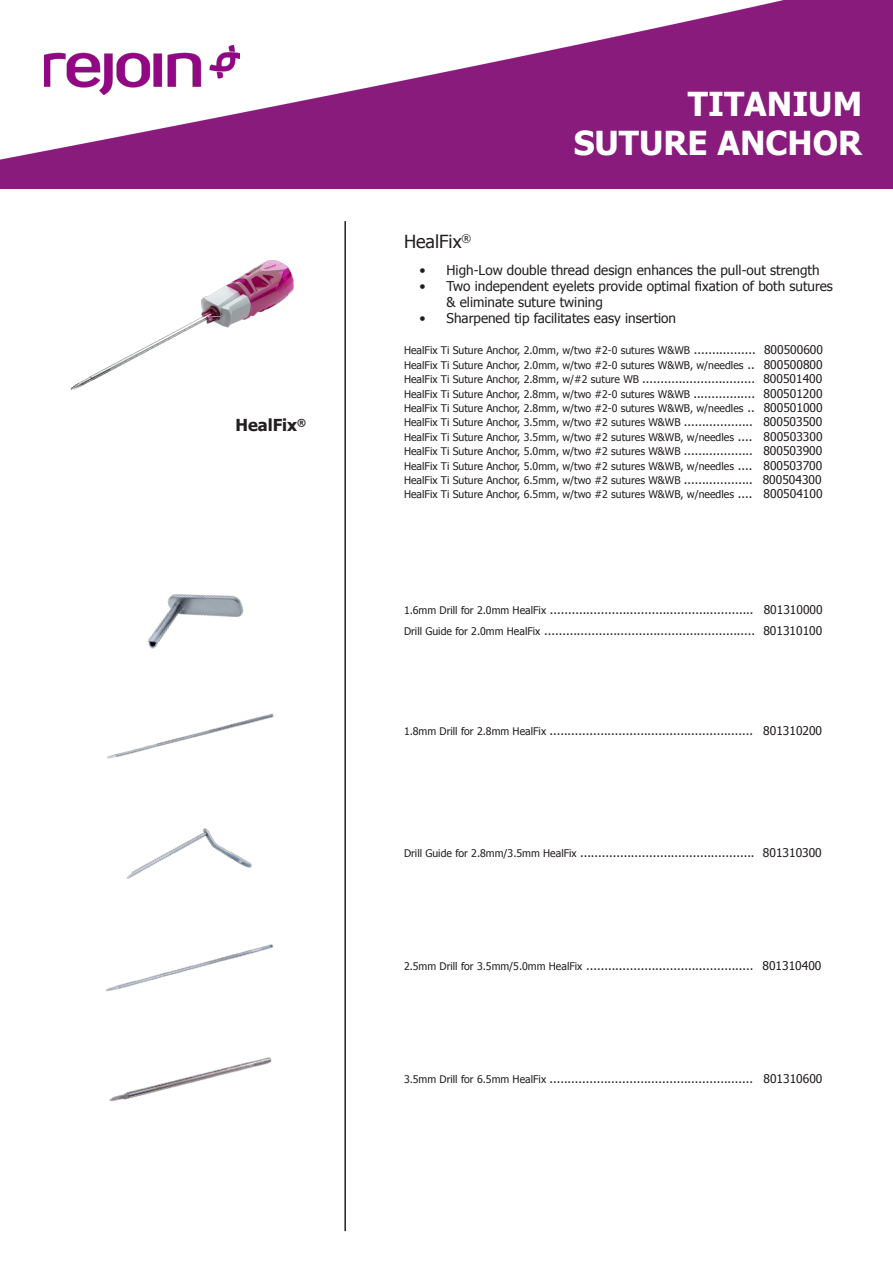
<style>
.page{position:relative;width:893px;height:1263px;background:#fff}
.page>*{position:absolute;margin:0;border:0;box-sizing:border-box;transform-origin:0 0}
.t1{font:700 33px "Tahoma";color:#fff}
.t2{font:18px "Tahoma";color:#231f20}
.t3{font:700 16.5px "Tahoma";color:#231f20}
.t4{font:13.5px/16.2px "Tahoma";color:#231f20}
.t5{font:12px "Tahoma";color:#231f20}
.t6{font:10.5px "Tahoma";color:#231f20}
.s1{font-size:12px}
.s2{font-size:10.5px}
</style>
<div class="page">
<img style="left:0;top:0;width:893px;height:189px">
<img style="left:44px;top:45px;width:196px;height:49px">
<hr style="left:344px;top:221px;width:2px;height:1010px;background:#231f20">
<img style="left:70px;top:259px;width:224px;height:131px">
<img style="left:147px;top:594px;width:97px;height:55px">
<img style="left:107px;top:713px;width:167px;height:46px">
<img style="left:126px;top:828px;width:126px;height:51px">
<img style="left:105px;top:944px;width:169px;height:48px">
<img style="left:109px;top:1057px;width:163px;height:45px">
<p class="t3" style="left:235px;top:414px;width:72px">HealFix<sup>®</sup></p>
<p class="t1" style="left:688px;top:80px;width:176px">TITANIUM</p>
<p class="t1" style="left:574px;top:120px;width:290px">SUTURE ANCHOR</p>
<p class="t2" style="left:404px;top:229px;width:69px">HealFix<sup>®</sup></p>
<p class="t4" style="left:419px;top:261px;width:402px">• High-Low double thread design enhances the pull-out strength</p>
<p class="t4" style="left:446px;top:277px;width:388px;text-indent:-27px">• Two independent eyelets provide optimal fixation of both sutures &amp; eliminate suture twining</p>
<p class="t4" style="left:419px;top:310px;width:258px">• Sharpened tip facilitates easy insertion</p>
<p class="t6" style="left:404px;top:343px;width:420px">HealFix Ti Suture Anchor, 2.0mm, w/two #2-0 sutures W&amp;WB <span class="s1">................. 800500600</span></p>
<p class="t6" style="left:404px;top:358px;width:420px">HealFix Ti Suture Anchor, 2.0mm, w/two #2-0 sutures W&amp;WB, w/needles <span class="s1">.. 800500800</span></p>
<p class="t6" style="left:404px;top:372px;width:420px">HealFix Ti Suture Anchor, 2.8mm, w/#2 suture WB <span class="s1">............................... 800501400</span></p>
<p class="t6" style="left:404px;top:387px;width:420px">HealFix Ti Suture Anchor, 2.8mm, w/two #2-0 sutures W&amp;WB <span class="s1">................. 800501200</span></p>
<p class="t6" style="left:404px;top:401px;width:420px">HealFix Ti Suture Anchor, 2.8mm, w/two #2-0 sutures W&amp;WB, w/needles <span class="s1">.. 800501000</span></p>
<p class="t6" style="left:404px;top:415px;width:420px">HealFix Ti Suture Anchor, 3.5mm, w/two #2 sutures W&amp;WB <span class="s1">................... 800503500</span></p>
<p class="t6" style="left:404px;top:430px;width:420px">HealFix Ti Suture Anchor, 3.5mm, w/two #2 sutures W&amp;WB, w/needles <span class="s1">.... 800503300</span></p>
<p class="t6" style="left:404px;top:444px;width:420px">HealFix Ti Suture Anchor, 5.0mm, w/two #2 sutures W&amp;WB <span class="s1">................... 800503900</span></p>
<p class="t6" style="left:404px;top:459px;width:420px">HealFix Ti Suture Anchor, 5.0mm, w/two #2 sutures W&amp;WB, w/needles <span class="s1">.... 800503700</span></p>
<p class="t6" style="left:404px;top:473px;width:419px">HealFix Ti Suture Anchor, 6.5mm, w/two #2 sutures W&amp;WB <span class="s1">................... 800504300</span></p>
<p class="t6" style="left:404px;top:487px;width:420px">HealFix Ti Suture Anchor, 6.5mm, w/two #2 sutures W&amp;WB, w/needles <span class="s1">.... 800504100</span></p>
<p class="t5" style="left:404px;top:601px;width:420px"><span class="s2">1.6mm Drill for 2.0mm HealFix</span> ........................................................ 801310000</p>
<p class="t5" style="left:404px;top:623px;width:420px"><span class="s2">Drill Guide for 2.0mm HealFix</span> .......................................................... 801310100</p>
<p class="t5" style="left:404px;top:723px;width:420px"><span class="s2">1.8mm Drill for 2.8mm HealFix</span> ........................................................ 801310200</p>
<p class="t5" style="left:404px;top:844px;width:419px"><span class="s2">Drill Guide for 2.8mm/3.5mm HealFix</span> ................................................ 801310300</p>
<p class="t5" style="left:404px;top:957px;width:419px"><span class="s2">2.5mm Drill for 3.5mm/5.0mm HealFix</span> .............................................. 801310400</p>
<p class="t5" style="left:404px;top:1071px;width:420px"><span class="s2">3.5mm Drill for 6.5mm HealFix</span> ........................................................ 801310600</p>
</div>
